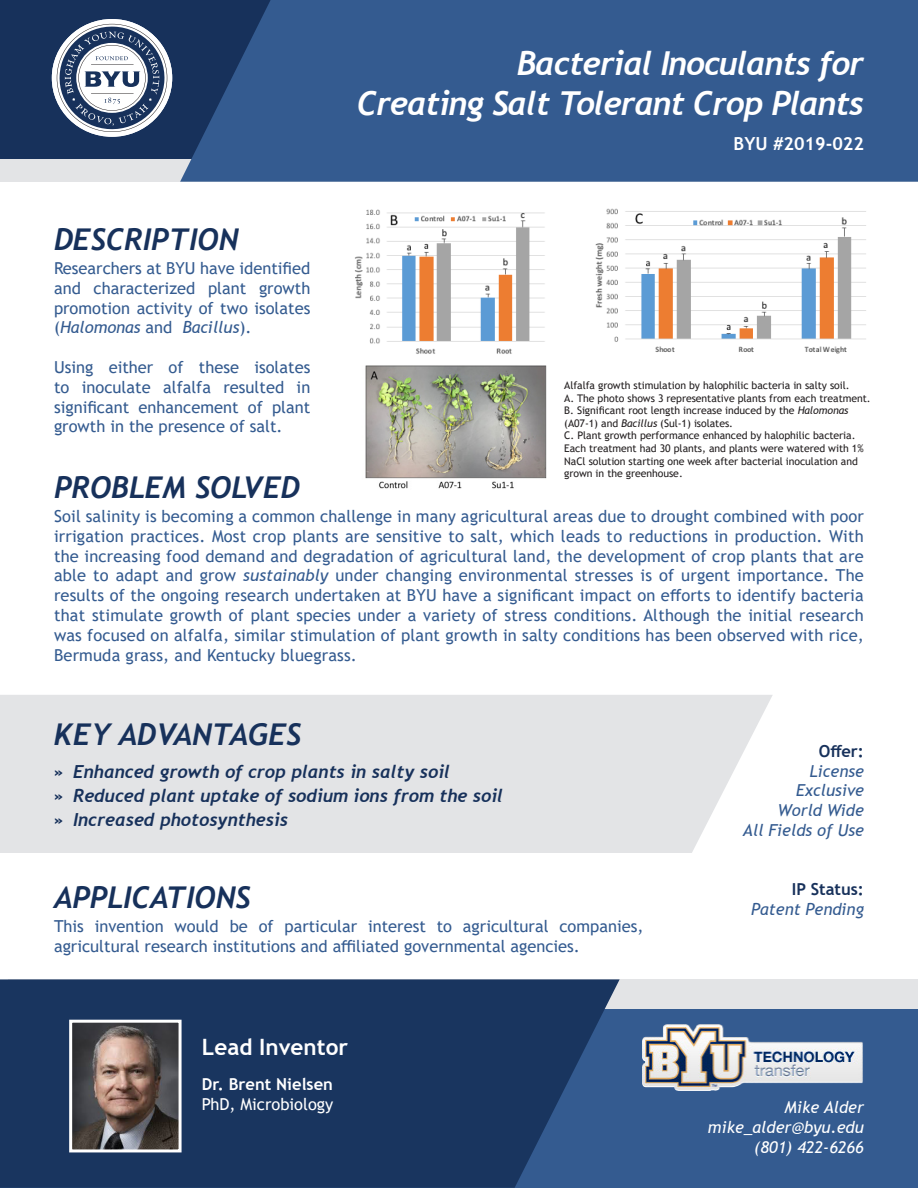
<style>
.page{position:relative;width:918px;height:1188px;background:#fff}
.page>*{position:absolute;margin:0;border:0;box-sizing:border-box;transform-origin:0 0}
.t1{font:italic 700 33px "Trebuchet";letter-spacing:-.03em;color:#fff}
.t2{font:italic 700 30px "Trebuchet";color:#17315b}
.t3{font:700 22.5px "Trebuchet MS";color:#fff}
.t4{font:italic 700 18px "Trebuchet";color:#17315b}
.t5{font:700 18px "Trebuchet MS";color:#fff}
.t6{font:16.5px/19.8px "Trebuchet MS";color:#345b90;text-align:justify}
.t7{font:italic 16.5px "Trebuchet MS";color:#345b90}
.t8{font:italic 16.5px "Trebuchet MS";color:#fff}
.t9{font:16.5px "Trebuchet MS";color:#fff}
.t10{font:700 16.5px "Trebuchet MS";color:#17315b}
.t11{font:700 16.5px "Trebuchet MS";color:#fff}
.t12{font:10.5px/12.6px "Trebuchet MS";letter-spacing:-.005em;color:#231f20}
.s1{font-style:italic}
</style>
<div class="page">
<div style="left:0;top:981px;width:918px;height:207px;background:#345b90"></div>
<div style="left:9px;top:979px;width:909px;height:30px;background:#e3e4e6"></div>
<div style="left:0;top:156px;width:918px;height:26px;background:#e3e4e6"></div>
<div style="left:0;top:0;width:905px;height:159px;background:#17315b"></div>
<svg style="left:0;top:979px;width:620px;height:209px;background:#1c3964"></svg>
<div style="left:0;top:695px;width:773px;height:158px;background:#e3e4e6"></div>
<div style="left:180px;top:0;width:738px;height:182px;background:#345b90"></div>
<div style="left:52px;top:19px;width:120px;height:118px;background:#fff;border-radius:50%"></div>
<svg style="left:57px;top:24px;width:110px;height:108px"></svg>
<img style="left:643px;top:1024px;width:220px;height:67px">
<img style="left:73px;top:1024px;width:105px;height:124px">
<div style="left:69px;top:1020px;width:113px;height:132px;border:3px solid #fff"></div>
<img style="left:354px;top:209px;width:191px;height:145px">
<img style="left:595px;top:208px;width:271px;height:146px">
<img style="left:365px;top:365px;width:182px;height:124px">
<p class="t1" style="left:517px;top:42px;width:349px">Bacterial Inoculants for</p>
<p class="t1" style="left:357px;top:82px;width:509px">Creating Salt Tolerant Crop Plants</p>
<p class="t5" style="left:734px;top:133px;width:132px">BYU #2019-022</p>
<p class="t2" style="left:54px;top:220px;width:186px">DESCRIPTION</p>
<p class="t6" style="left:54px;top:258px;width:258px">Researchers at BYU have identified and characterized plant growth promotion activity of two isolates (<span class="s1">Halomonas</span> and <span class="s1">Bacillus</span>).</p>
<p class="t6" style="left:54px;top:357px;width:258px">Using either of these isolates to inoculate alfalfa resulted in significant enhancement of plant growth in the presence of salt.</p>
<p class="t12" style="left:564px;top:379px;width:287px">Alfalfa growth stimulation by halophilic bacteria in salty soil.</p>
<p class="t12" style="left:564px;top:391px;width:308px">A. The photo shows 3 representative plants from each treatment.</p>
<p class="t12" style="left:564px;top:404px;width:286px">B. Significant root length increase induced by the <span class="s1">Halomonas </span>(A07-1) and <span class="s1">Bacillus</span> (Sul-1) isolates.</p>
<p class="t12" style="left:564px;top:429px;width:301px">C. Plant growth performance enhanced by halophilic bacteria.<br>Each treatment had 30 plants, and plants were watered with 1% NaCl solution starting one week after bacterial inoculation and grown in the greenhouse.</p>
<p class="t2" style="left:54px;top:468px;width:247px">PROBLEM SOLVED</p>
<p class="t6" style="left:54px;top:506px;width:811px">Soil salinity is becoming a common challenge in many agricultural areas due to drought combined with poor irrigation practices. Most crop plants are sensitive to salt, which leads to reductions in production. With the increasing food demand and degradation of agricultural land, the development of crop plants that are able to adapt and grow <span class="s1">sustainably</span> under changing environmental stresses is of urgent importance. The results of the ongoing research undertaken at BYU have a significant impact on efforts to identify bacteria that stimulate growth of plant species under a variety of stress conditions. Although the initial research was focused on alfalfa, similar stimulation of plant growth in salty conditions has been observed with rice, Bermuda grass, and Kentucky bluegrass.</p>
<p class="t2" style="left:54px;top:715px;width:249px">KEY ADVANTAGES</p>
<p class="t4" style="left:54px;top:760px;width:398px">» Enhanced growth of crop plants in salty soil</p>
<p class="t4" style="left:54px;top:784px;width:451px">» Reduced plant uptake of sodium ions from the soil</p>
<p class="t4" style="left:54px;top:808px;width:236px">» Increased photosynthesis</p>
<p class="t2" style="left:54px;top:878px;width:198px">APPLICATIONS</p>
<p class="t6" style="left:54px;top:916px;width:591px">This invention would be of particular interest to agricultural companies, agricultural research institutions and affiliated governmental agencies.</p>
<p class="t3" style="left:202px;top:1033px;width:148px">Lead Inventor</p>
<p class="t11" style="left:202px;top:1074px;width:132px">Dr. Brent Nielsen</p>
<p class="t9" style="left:202px;top:1094px;width:133px">PhD, Microbiology</p>
<p class="t10" style="left:819px;top:741px;width:47px">Offer:</p>
<p class="t7" style="left:810px;top:761px;width:56px">License</p>
<p class="t7" style="left:796px;top:780px;width:69px">Exclusive</p>
<p class="t7" style="left:778px;top:800px;width:88px">World Wide</p>
<p class="t7" style="left:743px;top:820px;width:122px">All Fields of Use</p>
<p class="t10" style="left:792px;top:879px;width:74px">IP Status:</p>
<p class="t7" style="left:751px;top:899px;width:114px">Patent Pending</p>
<p class="t8" style="left:785px;top:1097px;width:81px">Mike Alder</p>
<p class="t8" style="left:708px;top:1117px;width:157px">mike_alder@byu.edu</p>
<p class="t8" style="left:754px;top:1137px;width:111px">(801) 422-6266</p>
</div>
